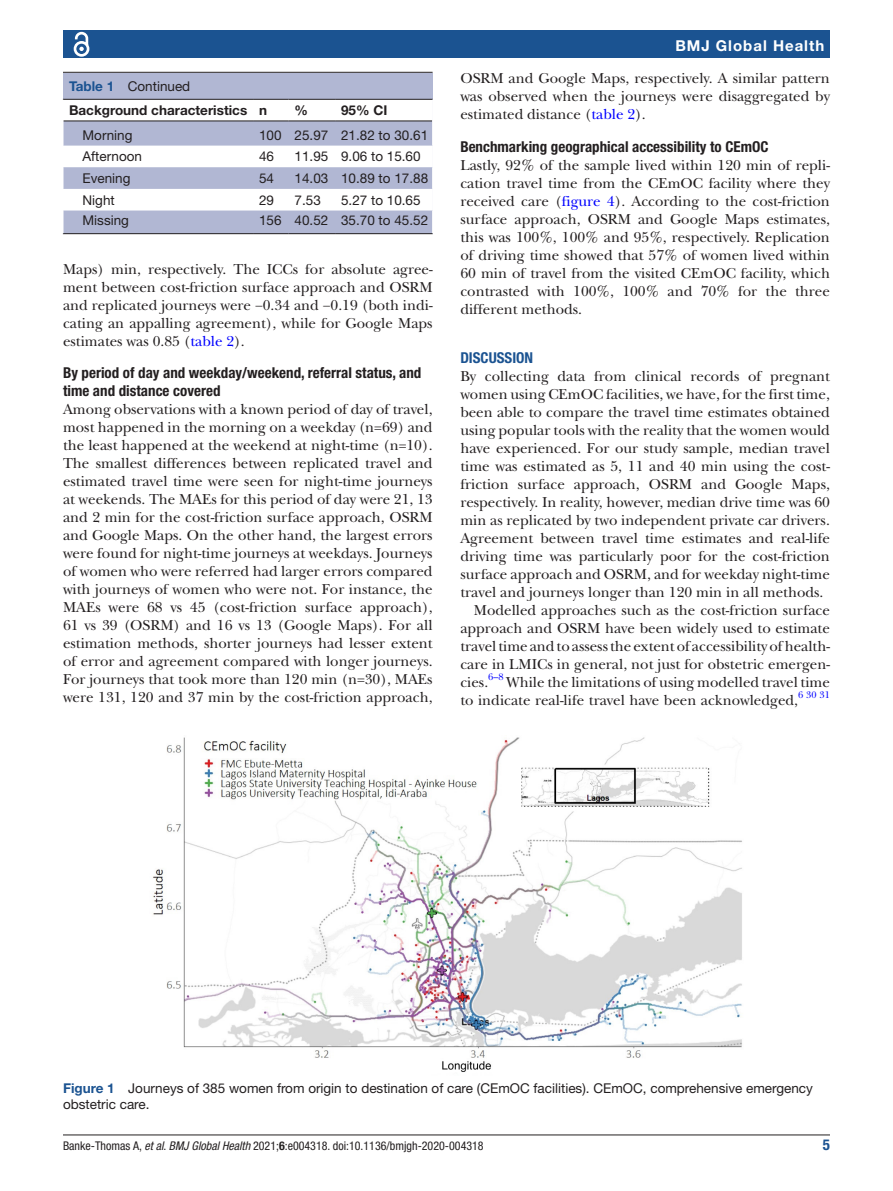
<style>
.page{position:relative;width:893px;height:1191px;background:#fff}
.page>*{position:absolute;margin:0;border:0;box-sizing:border-box;transform-origin:0 0}
.t1{font:15px/18px "New Baskerville";color:#231f20;text-align:justify}
.t2{font:700 condensed 15px/18px "Helvetica Neue LT Std";color:#231f20}
.t3{font:700 15px "Helvetica Neue LT Std";letter-spacing:.065em;color:#fff}
.t4{font:700 condensed 15px "Helvetica Neue LT Std";color:#1b5391}
.t5{font:13.5px/16.2px "Helvetica Neue LT Std";color:#231f20}
.t6{font:700 13.5px "Helvetica Neue LT Std";color:#231f20}
.t7{font:condensed 12px "Helvetica Neue LT Std";color:#231f20}
.t8{font:9.9px "New Baskerville";color:#00f}
.s1{font-weight:700;color:#1b5391}
.s2{color:#00f}
.s3{font-style:italic}
.s4{font-weight:700}
</style>
<div class="page">
<hr style="left:63px;top:1134px;width:767px;height:1px;background:#231f20">
<div style="left:63px;top:31px;width:767px;height:27px;background:#1b5391"></div>
<svg style="left:73px;top:31px;width:17px;height:26px"></svg>
<div style="left:63px;top:91px;width:370px;height:143px;background:#b1b7d3"></div>
<hr style="left:63px;top:233px;width:190px;height:1px;background:#231f20">
<hr style="left:253px;top:233px;width:36px;height:1px;background:#231f20">
<hr style="left:289px;top:233px;width:46px;height:1px;background:#231f20">
<hr style="left:335px;top:233px;width:98px;height:1px;background:#231f20">
<svg style="left:63px;top:99px;width:370px;height:134px"></svg>
<div style="left:63px;top:73px;width:370px;height:18px;background:#b1b7d3"></div>
<hr style="left:63px;top:72px;width:370px;height:1px;background:#231f20">
<img style="left:152px;top:737px;width:590px;height:335px">
<p class="t5" style="left:69px;top:78px;width:123px"><span class="s1">Table 1</span> Continued</p>
<p class="t6" style="left:69px;top:102px;width:200px">Background characteristics n</p>
<p class="t6" style="left:295px;top:102px;width:15px">%</p>
<p class="t6" style="left:341px;top:102px;width:48px">95% CI</p>
<p class="t5" style="left:83px;top:126px;width:52px">Morning</p>
<p class="t5" style="left:259px;top:126px;width:171px">100 25.97 21.82 to 30.61</p>
<p class="t5" style="left:83px;top:148px;width:61px">Afternoon</p>
<p class="t5" style="left:259px;top:148px;width:17px">46</p>
<p class="t5" style="left:295px;top:148px;width:128px">11.95 9.06 to 15.60</p>
<p class="t5" style="left:83px;top:170px;width:50px">Evening</p>
<p class="t5" style="left:259px;top:170px;width:17px">54</p>
<p class="t5" style="left:295px;top:170px;width:135px">14.03 10.89 to 17.88</p>
<p class="t5" style="left:83px;top:191px;width:34px">Night</p>
<p class="t5" style="left:259px;top:191px;width:17px">29</p>
<p class="t5" style="left:295px;top:191px;width:28px">7.53</p>
<p class="t5" style="left:341px;top:191px;width:81px">5.27 to 10.65</p>
<p class="t5" style="left:83px;top:212px;width:48px">Missing</p>
<p class="t5" style="left:259px;top:212px;width:171px">156 40.52 35.70 to 45.52</p>
<p class="t1" style="left:63px;top:261px;width:371px">Maps) min, respectively. The ICCs for absolute agree&shy;ment between cost-friction surface approach and OSRM and replicated journeys were −0.34 and −0.19 (both indi&shy;cating an appalling agreement), while for Google Maps estimates was 0.85 (<span class="s2">table 2</span>).</p>
<p class="t2" style="left:63px;top:363px;width:360px">By period of day and weekday/weekend, referral status, and time and distance covered</p>
<p class="t1" style="left:63px;top:400px;width:371px">Among observations with a known period of day of travel, most happened in the morning on a weekday (n=69) and the least happened at the weekend at night-time (n=10).<br>The smallest differences between replicated travel and estimated travel time were seen for night-time journeys at weekends. The MAEs for this period of day were 21, 13 and 2 min for the cost-friction surface approach, OSRM and Google Maps. On the other hand, the largest errors were found for night-time journeys at weekdays. Journeys of women who were referred had larger errors compared with journeys of women who were not. For instance, the MAEs were 68 vs 45 (cost-friction surface approach), 61 vs 39 (OSRM) and 16 vs 13 (Google Maps). For all estimation methods, shorter journeys had lesser extent of error and agreement compared with longer journeys.<br>For journeys that took more than 120 min (n=30), MAEs were 131, 120 and 37 min by the cost-friction approach,</p>
<p class="t3" style="left:675px;top:36px;width:150px">BMJ Global Health</p>
<p class="t1" style="left:460px;top:69px;width:371px">OSRM and Google Maps, respectively. A similar pattern was observed when the journeys were disaggregated by estimated distance (<span class="s2">table 2</span>).</p>
<p class="t2" style="left:460px;top:138px;width:310px">Benchmarking geographical accessibility to CEmOC</p>
<p class="t1" style="left:460px;top:157px;width:371px">Lastly, 92% of the sample lived within 120 min of repli&shy;cation travel time from the CEmOC facility where they received care (<span class="s2">figure 4</span>). According to the cost-friction surface approach, OSRM and Google Maps estimates, this was 100%, 100% and 95%, respectively. Replication of driving time showed that 57% of women lived within 60 min of travel from the visited CEmOC facility, which contrasted with 100%, 100% and 70% for the three different methods.</p>
<p class="t4" style="left:460px;top:348px;width:74px">DISCUSSION</p>
<p class="t1" style="left:460px;top:367px;width:371px">By collecting data from clinical records of pregnant</p>
<p class="t1" style="left:460px;top:385px;width:371px">women using CEmOC facilities, we have, for the first time,</p>
<p class="t1" style="left:460px;top:403px;width:371px">been able to compare the travel time estimates obtained</p>
<p class="t1" style="left:460px;top:421px;width:371px">using popular tools with the reality that the women would</p>
<p class="t1" style="left:460px;top:439px;width:371px">have experienced. For our study sample, median travel</p>
<p class="t1" style="left:460px;top:457px;width:371px">time was estimated as 5, 11 and 40 min using the cost-</p>
<p class="t1" style="left:460px;top:475px;width:371px">friction surface approach, OSRM and Google Maps,</p>
<p class="t1" style="left:460px;top:493px;width:371px">respectively. In reality, however, median drive time was 60</p>
<p class="t1" style="left:460px;top:511px;width:371px">min as replicated by two independent private car drivers.</p>
<p class="t1" style="left:460px;top:529px;width:371px">Agreement between travel time estimates and real-life</p>
<p class="t1" style="left:460px;top:547px;width:371px">driving time was particularly poor for the cost-friction</p>
<p class="t1" style="left:460px;top:565px;width:371px">surface approach and OSRM, and for weekday night-time</p>
<p class="t1" style="left:460px;top:583px;width:365px">travel and journeys longer than 120 min in all methods.</p>
<p class="t1" style="left:474px;top:601px;width:358px">Modelled approaches such as the cost-friction surface</p>
<p class="t1" style="left:460px;top:619px;width:371px">approach and OSRM have been widely used to estimate</p>
<p class="t1" style="left:460px;top:637px;width:371px">travel time and to assess the extent of accessibility of health-</p>
<p class="t1" style="left:460px;top:655px;width:371px">care in LMICs in general, not just for obstetric emergen-</p>
<p class="t1" style="left:460px;top:673px;width:29px">cies.</p>
<p class="t8" style="left:488px;top:671px;width:17px">6–8</p>
<p class="t1" style="left:460px;top:673px;width:371px;text-indent:46px">While the limitations of using modelled travel time to indicate real-life travel have been acknowledged,</p>
<p class="t8" style="left:798px;top:689px;width:33px">6 30 31</p>
<p class="t5" style="left:63px;top:1080px;width:751px"><span class="s1">Figure 1</span> Journeys of 385 women from origin to destination of care (CEmOC facilities). CEmOC, comprehensive emergency obstetric care.</p>
<p class="t7" style="left:63px;top:1138px;width:422px">Banke-Thomas A, <span class="s3">et al</span>. <span class="s3">BMJ Global Health</span> 2021;<span class="s4">6</span>:e004318. doi:10.1136/bmjgh-2020-004318</p>
<p class="t4" style="left:823px;top:1135px;width:9px">5</p>
</div>
